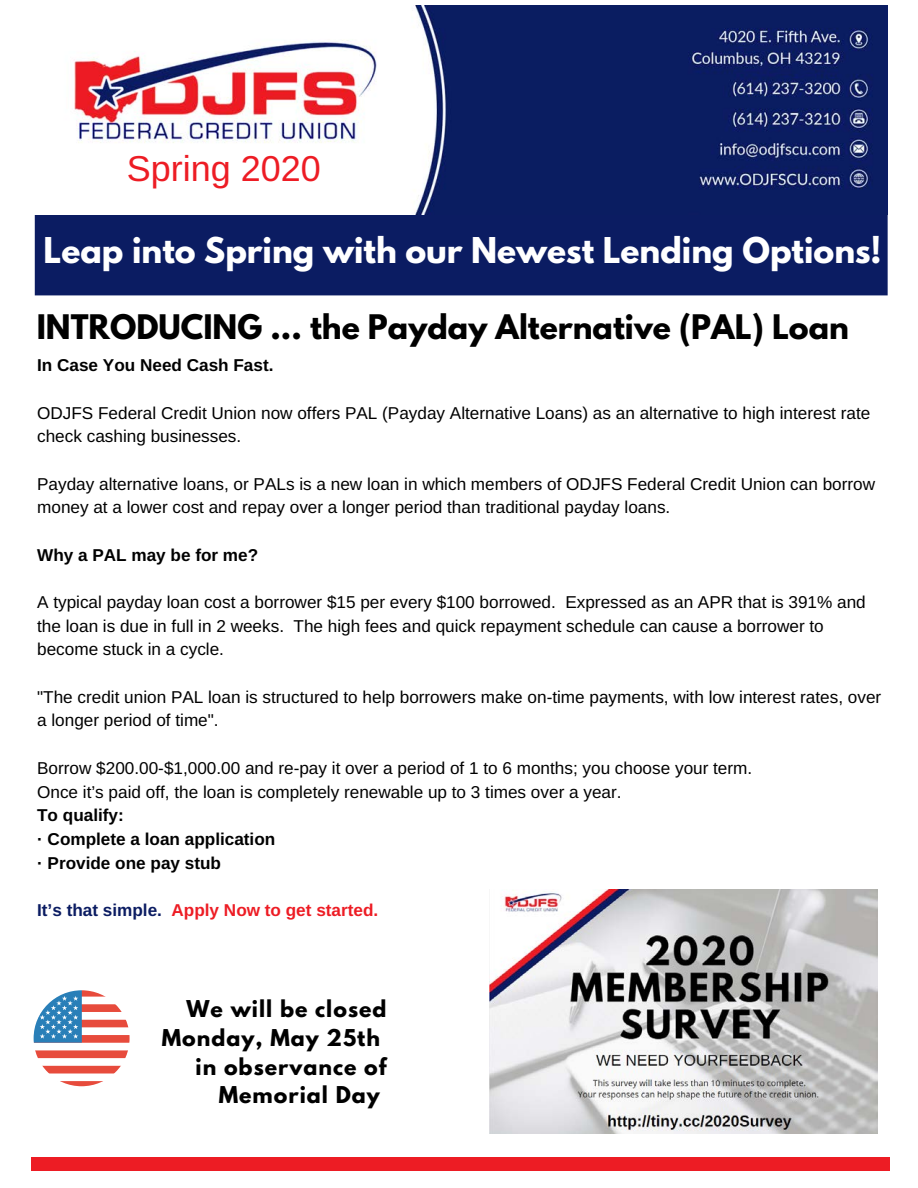
<style>
.page{position:relative;width:918px;height:1188px;background:#fff}
.page>*{position:absolute;margin:0;border:0;box-sizing:border-box;transform-origin:0 0}
.t1{font:36px "Arimo";color:#ed1c24}
.t2{font:700 31.5px "League Spartan";color:#fff}
.t3{font:700 30px "League Spartan";color:#000}
.t4{font:700 20.55px "League Spartan";letter-spacing:.05em;color:#000}
.t5{font:17.1px/23.7px "Arimo";color:#000}
.t6{font:700 17.1px/23.7px "Arimo";color:#000}
.t7{font:700 17.1px "Arimo";color:#ed1c24}
.s1{color:#0b1c62}
</style>
<div class="page">
<div style="left:35px;top:215px;width:853px;height:80px;background:#0b1c62"></div>
<img style="left:74px;top:6px;width:814px;height:209px">
<div style="left:32px;top:1112px;width:858px;height:58px;background:#ed1c24"></div>
<div style="left:21px;top:1063px;width:897px;height:94px;background:#fff"></div>
<svg style="left:33px;top:990px;width:97px;height:97px"></svg>
<img style="left:490px;top:889px;width:388px;height:245px">
<h1 class="t1" style="left:127px;top:148px;width:196px">Spring 2020</h1>
<h2 class="t2" style="left:44px;top:234px;width:840px">Leap into Spring with our Newest Lending Options!</h2>
<h3 class="t3" style="left:37px;top:312px;width:814px">INTRODUCING ... the Payday Alternative (PAL) Loan</h3>
<p class="t6" style="left:37px;top:353px;width:238px">In Case You Need Cash Fast.</p>
<p class="t5" style="left:37px;top:401px;width:835px">ODJFS Federal Credit Union now offers PAL (Payday Alternative Loans) as an alternative to high interest rate check cashing businesses.</p>
<p class="t5" style="left:37px;top:472px;width:840px">Payday alternative loans, or PALs is a new loan in which members of ODJFS Federal Credit Union can borrow money at a lower cost and repay over a longer period than traditional payday loans.</p>
<p class="t6" style="left:37px;top:543px;width:223px">Why a PAL may be for me?</p>
<p class="t5" style="left:37px;top:590px;width:830px">A typical payday loan cost a borrower $15 per every $100 borrowed. Expressed as an APR that is 391% and the loan is due in full in 2 weeks. The high fees and quick repayment schedule can cause a borrower to become stuck in a cycle.</p>
<p class="t5" style="left:37px;top:685px;width:846px">"The credit union PAL loan is structured to help borrowers make on-time payments, with low interest rates, over a longer period of time".</p>
<p class="t5" style="left:37px;top:756px;width:717px">Borrow $200.00-$1,000.00 and re-pay it over a period of 1 to 6 months; you choose your term.<br>Once it’s paid off, the loan is completely renewable up to 3 times over a year.</p>
<p class="t6" style="left:37px;top:803px;width:240px">To qualify:<br>· Complete a loan application · Provide one pay stub</p>
<p class="t7" style="left:37px;top:901px;width:343px"><span class="s1">It’s that simple.</span> Apply Now to get started.</p>
<p class="t4" style="left:187px;top:998px;width:201px">We will be closed</p>
<p class="t4" style="left:162px;top:1027px;width:220px">Monday, May 25th</p>
<p class="t4" style="left:196px;top:1056px;width:192px">in observance of</p>
<p class="t4" style="left:219px;top:1085px;width:163px">Memorial Day</p>
</div>
